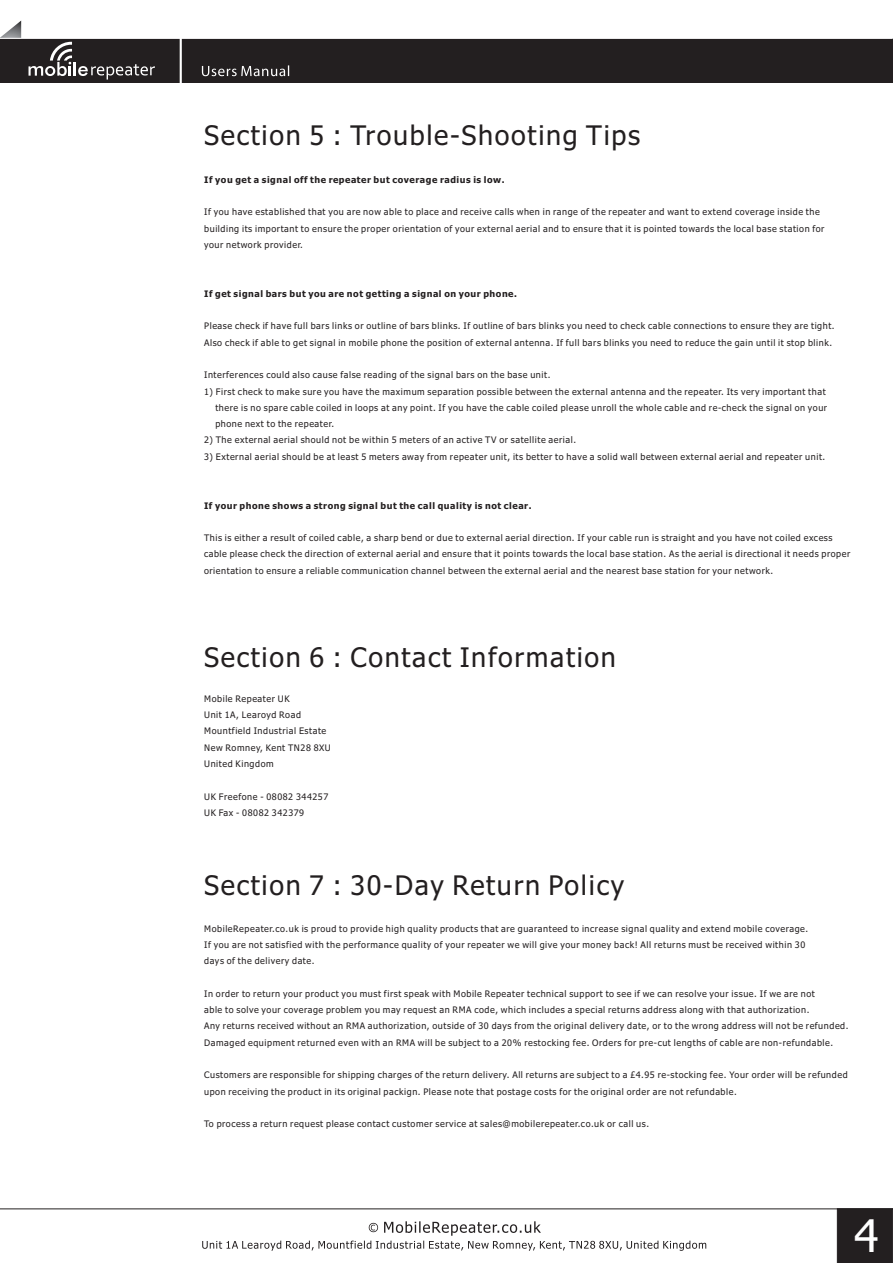
<style>
.page{position:relative;width:893px;height:1263px;background:#fff}
.page>*{position:absolute;margin:0;border:0;box-sizing:border-box;transform-origin:0 0}
.t1{font:45px "Tahoma";color:#fff}
.t2{font:27px "Tahoma";letter-spacing:.06em;color:#231f20}
.t3{font:9px/16.4px "Tahoma";letter-spacing:.06em;color:#231f20}
.t4{font:700 9px "Tahoma";letter-spacing:.06em;color:#231f20}
</style>
<div class="page">
<svg style="left:0;top:21px;width:21px;height:17px"></svg>
<div style="left:0;top:38px;width:893px;height:45px;background:#231f20"></div>
<svg style="left:29px;top:42px;width:126px;height:38px"></svg>
<hr style="left:0;top:38px;width:893px;height:1px;background:#fff">
<svg style="left:202px;top:1221px;width:504px;height:30px"></svg>
<hr style="left:0;top:1208px;width:893px;height:1px;background:#231f20">
<hr style="left:180px;top:36px;width:2px;height:55px;background:#fff">
<svg style="left:202px;top:65px;width:87px;height:11px"></svg>
<div style="left:836px;top:1208px;width:57px;height:55px;background:#231f20"></div>
<h2 class="t2" style="left:204px;top:124px;width:438px">Section 5 : Trouble-Shooting Tips</h2>
<p class="t4" style="left:204px;top:176px;width:302px">If you get a signal off the repeater but coverage radius is low.</p>
<p class="t3" style="left:204px;top:205px;width:622px">If you have established that you are now able to place and receive calls when in range of the repeater and want to extend coverage inside the building its important to ensure the proper orientation of your external aerial and to ensure that it is pointed towards the local base station for your network provider.</p>
<p class="t4" style="left:204px;top:290px;width:314px">If get signal bars but you are not getting a signal on your phone.</p>
<p class="t3" style="left:204px;top:319px;width:632px">Please check if have full bars links or outline of bars blinks. If outline of bars blinks you need to check cable connections to ensure they are tight.<br>Also check if able to get signal in mobile phone the position of external antenna. If full bars blinks you need to reduce the gain until it stop blink.</p>
<p class="t3" style="left:204px;top:367px;width:348px">Interferences could also cause false reading of the signal bars on the base unit.</p>
<p class="t3" style="left:215px;top:384px;width:613px;text-indent:-11px">1) First check to make sure you have the maximum separation possible between the external antenna and the repeater. Its very important that there is no spare cable coiled in loops at any point. If you have the cable coiled please unroll the whole cable and re-check the signal on your phone next to the repeater.</p>
<p class="t3" style="left:204px;top:433px;width:374px">2) The external aerial should not be within 5 meters of an active TV or satellite aerial.</p>
<p class="t3" style="left:204px;top:449px;width:623px">3) External aerial should be at least 5 meters away from repeater unit, its better to have a solid wall between external aerial and repeater unit.</p>
<p class="t4" style="left:204px;top:502px;width:329px">If your phone shows a strong signal but the call quality is not clear.</p>
<p class="t3" style="left:204px;top:530px;width:648px">This is either a result of coiled cable, a sharp bend or due to external aerial direction. If your cable run is straight and you have not coiled excess cable please check the direction of external aerial and ensure that it points towards the local base station. As the aerial is directional it needs proper orientation to ensure a reliable communication channel between the external aerial and the nearest base station for your network.</p>
<h2 class="t2" style="left:204px;top:646px;width:413px">Section 6 : Contact Information</h2>
<p class="t3" style="left:204px;top:691px;width:128px">Mobile Repeater UK<br>Unit 1A, Learoyd Road<br>Mountfield Industrial Estate<br>New Romney, Kent TN28 8XU<br>United Kingdom</p>
<p class="t3" style="left:204px;top:789px;width:126px">UK Freefone - 08082 344257<br>UK Fax - 08082 342379</p>
<h2 class="t2" style="left:204px;top:874px;width:422px">Section 7 : 30-Day Return Policy</h2>
<p class="t3" style="left:204px;top:921px;width:606px">MobileRepeater.co.uk is proud to provide high quality products that are guaranteed to increase signal quality and extend mobile coverage.<br>If you are not satisfied with the performance quality of your repeater we will give your money back! All returns must be received within 30 days of the delivery date.</p>
<p class="t3" style="left:204px;top:986px;width:646px">In order to return your product you must first speak with Mobile Repeater technical support to see if we can resolve your issue. If we are not<br>able to solve your coverage problem you may request an RMA code, which includes a special returns address along with that authorization.<br>Any returns received without an RMA authorization, outside of 30 days from the original delivery date, or to the wrong address will not be refunded.<br>Damaged equipment returned even with an RMA will be subject to a 20% restocking fee. Orders for pre-cut lengths of cable are non-refundable.</p>
<p class="t3" style="left:204px;top:1067px;width:645px">Customers are responsible for shipping charges of the return delivery. All returns are subject to a £4.95 re-stocking fee. Your order will be refunded upon receiving the product in its original packign. Please note that postage costs for the original order are not refundable.</p>
<p class="t3" style="left:204px;top:1116px;width:446px">To process a return request please contact customer service at sales@mobilerepeater.co.uk or call us.</p>
<h1 class="t1" style="left:854px;top:1217px;width:26px">4</h1>
</div>
